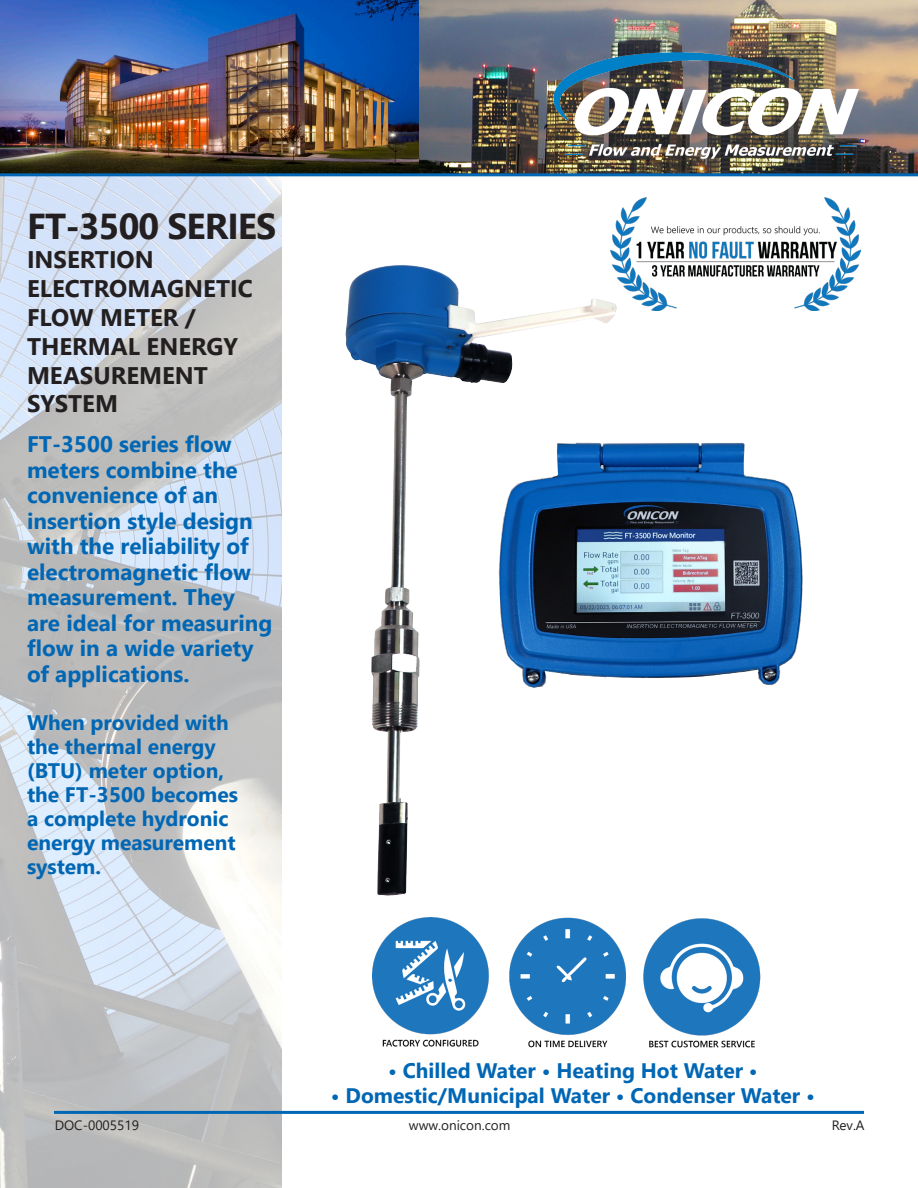
<style>
.page{position:relative;width:918px;height:1188px;background:#fff}
.page>*{position:absolute;margin:0;border:0;box-sizing:border-box;transform-origin:0 0}
.t1{font:700 36px "Segoe UI";letter-spacing:-.025em;color:#231f20}
.t2{font:700 24px/28.8px "Segoe UI";color:#231f20}
.Heading_1{font:700 22.5px/25.5px "Segoe UI";color:#0167b4}
.Heading_1-2{font:700 21px/24px "Segoe UI";color:#0167b4}
.Manuals{font:700 21px "Segoe UI";color:#0167b4}
.t3{font:13.5px "Segoe UI";color:#231f20}
</style>
<div class="page">
<img style="left:0;top:0;width:918px;height:173px">
<img style="left:0;top:176px;width:282px;height:1012px">
<hr style="left:54px;top:1111px;width:810px;height:3px;background:#0167b4">
<img style="left:538px;top:53px;width:326px;height:108px">
<hr style="left:0;top:173px;width:918px;height:3px;background:#0167b4">
<img style="left:372px;top:917px;width:389px;height:131px">
<img style="left:612px;top:197px;width:248px;height:114px">
<img style="left:345px;top:247px;width:317px;height:649px">
<img style="left:447px;top:433px;width:356px;height:263px">
<h1 class="t1" style="left:27px;top:193px;width:251px">FT-3500 SERIES</h1>
<p class="t2" style="left:27px;top:244px;width:227px">INSERTION<br>ELECTROMAGNETIC<br>FLOW METER /<br>THERMAL ENERGY<br>MEASUREMENT<br>SYSTEM</p>
<p class="Heading_1" style="left:27px;top:430px;width:247px">FT-3500 series flow meters combine the convenience of an insertion style design with the reliability of electromagnetic flow measurement. They are ideal for measuring flow in a wide variety of applications.</p>
<p class="Heading_1-2" style="left:27px;top:709px;width:213px">When provided with the thermal energy (BTU) meter option, the FT-3500 becomes a complete hydronic energy measurement system.</p>
<p class="Manuals" style="left:388px;top:1051px;width:371px">• Chilled Water • Heating Hot Water •</p>
<p class="Manuals" style="left:331px;top:1076px;width:486px">• Domestic/Municipal Water • Condenser Water •</p>
<p class="t3" style="left:55px;top:1112px;width:86px">DOC-0005519</p>
<p class="t3" style="left:409px;top:1112px;width:103px">www.onicon.com</p>
<p class="t3" style="left:832px;top:1112px;width:34px">Rev.A</p>
</div>
